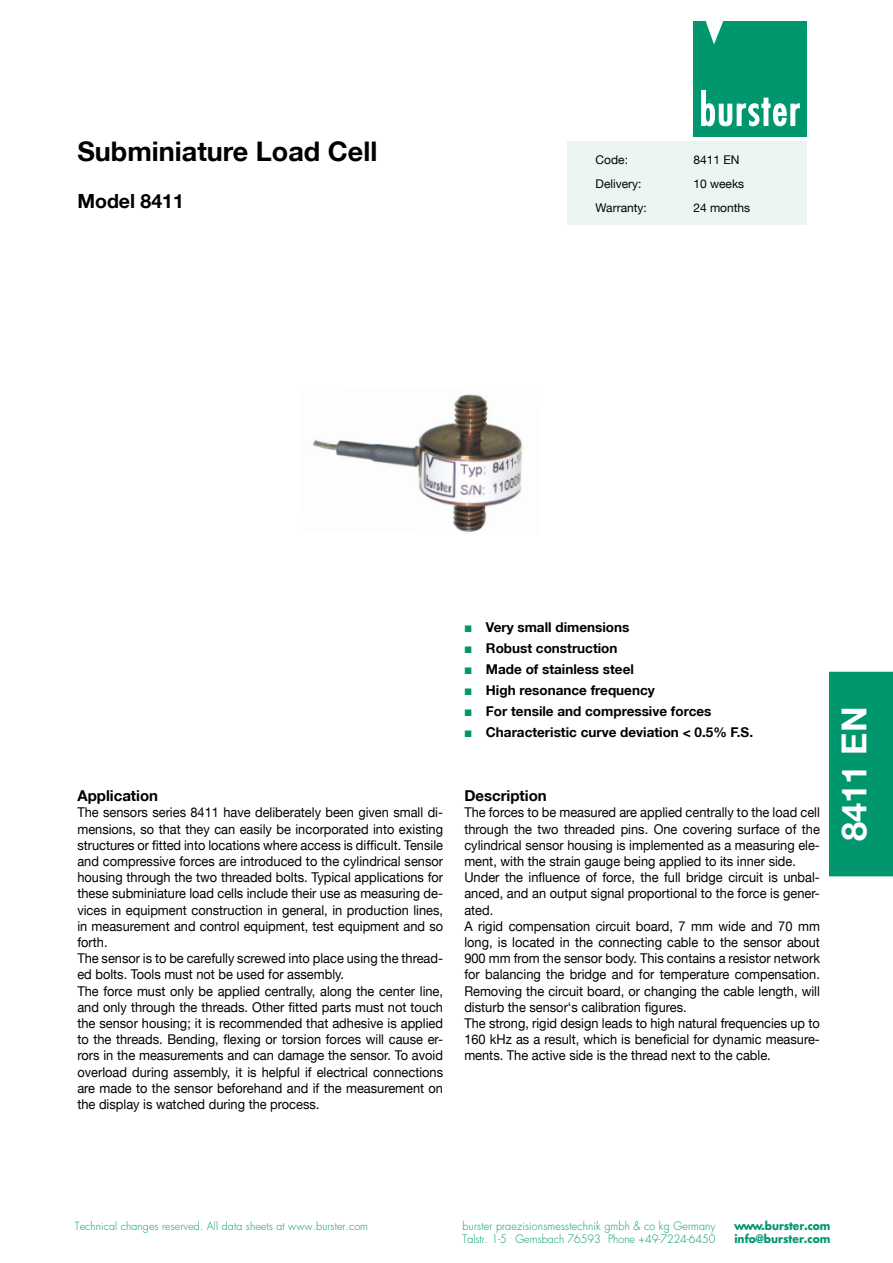
<style>
.page{position:relative;width:893px;height:1263px;background:#fff}
.page>*{position:absolute;margin:0;border:0;box-sizing:border-box;transform-origin:0 0}
.t1{font:700 34.5px "Helvetica Neue LT";color:#fff}
.t2{font:700 27px "Helvetica Neue LT";color:#000}
.t3{font:700 19.5px "Helvetica Neue LT";color:#000}
.t4{font:700 15px "Helvetica Neue LT";color:#000}
.t5{font:13.5px/16.2px "Helvetica Neue LT";color:#000;scale:.95 1}
.t6{font:700 13.5px/21px "Helvetica Neue LT";color:#000}
.t7{font:12px "Helvetica Neue LT";color:#000}
.t8{font:300 11.25px "Futura LT";letter-spacing:.015em;color:#00976f;scale:.95 1}
.t9{font:700 11.25px "Futura LT";color:#00976f;scale:.95 1}
.t10{font:300 10.95px "Futura LT";letter-spacing:.01em;color:#00976f}
.s1{font-family:"Monotype Sorts";font-weight:400;font-size:9px;color:#00976f}
</style>
<div class="page">
<img style="left:312px;top:394px;width:211px;height:138px">
<div style="left:567px;top:141px;width:240px;height:84px;background:#ebf5f1"></div>
<div style="left:829px;top:672px;width:64px;height:204px;background:#00976f"></div>
<div style="left:693px;top:21px;width:114px;height:115px;background:#00976f"></div>
<svg style="left:706px;top:21px;width:17px;height:23px"></svg>
<svg style="left:701px;top:90px;width:99px;height:37px"></svg>
<h2 class="t2" style="left:77px;top:135px;width:301px">Subminiature Load Cell</h2>
<h3 class="t3" style="left:77px;top:189px;width:108px">Model 8411</h3>
<p class="t7" style="left:596px;top:152px;width:34px">Code:</p>
<p class="t7" style="left:693px;top:152px;width:48px">8411 EN</p>
<p class="t7" style="left:596px;top:176px;width:47px">Delivery:</p>
<p class="t7" style="left:693px;top:176px;width:52px">10 weeks</p>
<p class="t7" style="left:596px;top:200px;width:53px">Warranty:</p>
<p class="t7" style="left:693px;top:200px;width:58px">24 months</p>
<p class="t6" style="left:465px;top:616px;width:290px"><span class="s1">Q</span> Very small dimensions<br><span class="s1">Q</span> Robust construction<br><span class="s1">Q</span> Made of stainless steel<br><span class="s1">Q</span> High resonance frequency<br><span class="s1">Q</span> For tensile and compressive forces<br><span class="s1">Q</span> Characteristic curve deviation &lt; 0.5% F.S.</p>
<p class="t4" style="left:77px;top:786px;width:82px">Application</p>
<p class="t5" style="left:77px;top:804px;width:386px">The sensors series 8411 have deliberately been given small di&shy;mensions, so that they can easily be incorporated into existing structures or fitted into locations where access is difficult. Tensile and compressive forces are introduced to the cylindrical sensor housing through the two threaded bolts. Typical applications for these subminiature load cells include their use as measuring de&shy;vices in equipment construction in general, in production lines, in measurement and control equipment, test equipment and so forth.<br>The sensor is to be carefully screwed into place using the thread&shy;ed bolts. Tools must not be used for assembly.<br>The force must only be applied centrally, along the center line, and only through the threads. Other fitted parts must not touch the sensor housing; it is recommended that adhesive is applied to the threads. Bending, flexing or torsion forces will cause er&shy;rors in the measurements and can damage the sensor. To avoid overload during assembly, it is helpful if electrical connections are made to the sensor beforehand and if the measurement on the display is watched during the process.</p>
<p class="t4" style="left:464px;top:786px;width:84px">Description</p>
<p class="t5" style="left:464px;top:804px;width:376px">The forces to be measured are applied centrally to the load cell through the two threaded pins. One covering surface of the cylindrical sensor housing is implemented as a measuring ele&shy;ment, with the strain gauge being applied to its inner side.<br>Under the influence of force, the full bridge circuit is unbal&shy;anced, and an output signal proportional to the force is gener&shy;ated.<br>A rigid compensation circuit board, 7 mm wide and 70 mm long, is located in the connecting cable to the sensor about 900 mm from the sensor body. This contains a resistor network for balancing the bridge and for temperature compensation.<br>Removing the circuit board, or changing the cable length, will disturb the sensor‘s calibration figures.<br>The strong, rigid design leads to high natural frequencies up to 160 kHz as a result, which is beneficial for dynamic measure&shy;ments. The active side is the thread next to the cable.</p>
<h1 class="t1" style="left:833px;top:841px;width:136px;rotate:-90deg">8411 EN</h1>
<p class="t10" style="left:75px;top:1219px;width:295px">Technical changes reserved. All data sheets at www.burster.com</p>
<p class="t8" style="left:463px;top:1219px;width:268px">burster praezisionsmesstechnik gmbh &amp; co kg Germany</p>
<p class="t9" style="left:734px;top:1218px;width:103px">www.burster.com</p>
<p class="t8" style="left:463px;top:1232px;width:268px">Talstr. 1-5 <sup>.</sup> Gernsbach 76593 <sup>.</sup> Phone +49-7224-6450</p>
<p class="t9" style="left:734px;top:1231px;width:103px">info@burster.com</p>
</div>
